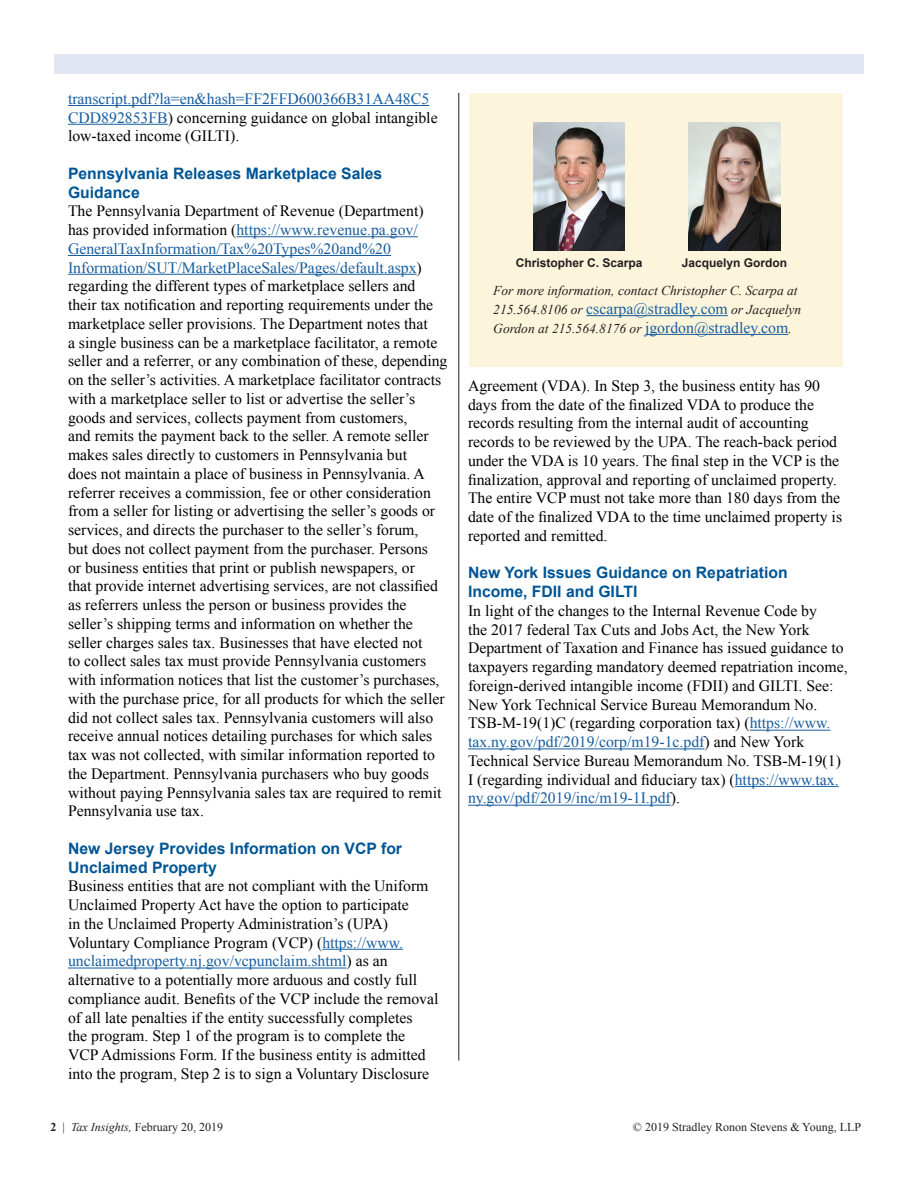
<style>
.page{position:relative;width:918px;height:1188px;background:#fff}
.page>*{position:absolute;margin:0;border:0;box-sizing:border-box;transform-origin:0 0}
.t1{font:15.75px/18.8px "Times New Roman";color:#000}
.t2{font:700 15.75px/18.8px "Arial";color:#005594}
.t3{font:italic 13.5px/18.8px "Times New Roman";color:#231f20}
.t4{font:12px "Times New Roman";color:#231f20}
.t5{font:700 12px "Arial";color:#231f20}
.s1{color:#175d9e}
.s2{font-style:normal;font-size:15.75px;color:#175d9e}
.s3{font-weight:700}
.s4{font-style:italic}
</style>
<div class="page">
<div style="left:54px;top:54px;width:810px;height:19px;background:#e0e6f2"></div>
<hr style="left:68px;top:105px;width:361px;height:1px;background:#175d9e">
<hr style="left:68px;top:124px;width:100px;height:1px;background:#175d9e">
<hr style="left:236px;top:236px;width:182px;height:1px;background:#175d9e">
<hr style="left:68px;top:255px;width:323px;height:1px;background:#175d9e">
<hr style="left:68px;top:274px;width:349px;height:1px;background:#175d9e">
<hr style="left:322px;top:949px;width:81px;height:1px;background:#175d9e">
<hr style="left:68px;top:968px;width:279px;height:1px;background:#175d9e">
<hr style="left:750px;top:730px;width:80px;height:1px;background:#175d9e">
<hr style="left:468px;top:749px;width:236px;height:1px;background:#175d9e">
<hr style="left:735px;top:786px;width:104px;height:1px;background:#175d9e">
<hr style="left:468px;top:805px;width:203px;height:1px;background:#175d9e">
<hr style="left:459px;top:93px;width:1px;height:968px;background:#231f20">
<div style="left:469px;top:93px;width:373px;height:274px;background:#fcf5db"></div>
<hr style="left:586px;top:315px;width:142px;height:1px;background:#175d9e">
<hr style="left:645px;top:334px;width:143px;height:1px;background:#175d9e">
<img style="left:534px;top:123px;width:91px;height:127px">
<img style="left:688px;top:123px;width:93px;height:127px">
<p class="t1" style="left:68px;top:89px;width:371px"><span class="s1">transcript.pdf?la=en&amp;hash=FF2FFD600366B31AA48C5<br>CDD892853FB</span>) concerning guidance on global intangible low-taxed income (GILTI).</p>
<p class="t2" style="left:68px;top:164px;width:316px">Pennsylvania Releases Marketplace Sales<br>Guidance</p>
<p class="t1" style="left:68px;top:201px;width:381px">The Pennsylvania Department of Revenue (Department) has provided information (<span class="s1">https://www.revenue.pa.gov/ GeneralTaxInformation/Tax%20Types%20and%20<br>Information/SUT/MarketPlaceSales/Pages/default.aspx</span>) regarding the different types of marketplace sellers and their tax notification and reporting requirements under the marketplace seller provisions. The Department notes that<br>a single business can be a marketplace facilitator, a remote seller and a referrer, or any combination of these, depending on the seller’s activities. A marketplace facilitator contracts with a marketplace seller to list or advertise the seller’s goods and services, collects payment from customers,<br>and remits the payment back to the seller. A remote seller makes sales directly to customers in Pennsylvania but<br>does not maintain a place of business in Pennsylvania. A referrer receives a commission, fee or other consideration from a seller for listing or advertising the seller’s goods or services, and directs the purchaser to the seller’s forum,<br>but does not collect payment from the purchaser. Persons<br>or business entities that print or publish newspapers, or<br>that provide internet advertising services, are not classified as referrers unless the person or business provides the seller’s shipping terms and information on whether the seller charges sales tax. Businesses that have elected not<br>to collect sales tax must provide Pennsylvania customers with information notices that list the customer’s purchases, with the purchase price, for all products for which the seller did not collect sales tax. Pennsylvania customers will also receive annual notices detailing purchases for which sales tax was not collected, with similar information reported to the Department. Pennsylvania purchasers who buy goods without paying Pennsylvania sales tax are required to remit Pennsylvania use tax.</p>
<p class="t2" style="left:68px;top:839px;width:336px">New Jersey Provides Information on VCP for<br>Unclaimed Property</p>
<p class="t1" style="left:68px;top:876px;width:372px">Business entities that are not compliant with the Uniform Unclaimed Property Act have the option to participate<br>in the Unclaimed Property Administration’s (UPA)<br>Voluntary Compliance Program (VCP) (<span class="s1">https://www. unclaimedproperty.nj.gov/vcpunclaim.shtml</span>) as an alternative to a potentially more arduous and costly full compliance audit. Benefits of the VCP include the removal of all late penalties if the entity successfully completes<br>the program. Step 1 of the program is to complete the VCP Admissions Form. If the business entity is admitted into the program, Step 2 is to sign a Voluntary Disclosure</p>
<p class="t5" style="left:516px;top:255px;width:128px">Christopher C. Scarpa</p>
<p class="t5" style="left:682px;top:254px;width:107px">Jacquelyn Gordon</p>
<p class="t3" style="left:493px;top:281px;width:310px">For more information, contact Christopher C. Scarpa at<br>215.564.8106 or <span class="s2">cscarpa@stradley.com</span> or Jacquelyn<br>Gordon at 215.564.8176 or <span class="s2">jgordon@stradley.com</span>.</p>
<p class="t1" style="left:468px;top:376px;width:376px">Agreement (VDA). In Step 3, the business entity has 90 days from the date of the finalized VDA to produce the records resulting from the internal audit of accounting records to be reviewed by the UPA. The reach-back period under the VDA is 10 years. The final step in the VCP is the finalization, approval and reporting of unclaimed property.<br>The entire VCP must not take more than 180 days from the date of the finalized VDA to the time unclaimed property is reported and remitted.</p>
<p class="t2" style="left:468px;top:564px;width:321px">New York Issues Guidance on Repatriation<br>Income, FDII and GILTI</p>
<p class="t1" style="left:468px;top:601px;width:381px">In light of the changes to the Internal Revenue Code by<br>the 2017 federal Tax Cuts and Jobs Act, the New York Department of Taxation and Finance has issued guidance to taxpayers regarding mandatory deemed repatriation income, foreign-derived intangible income (FDII) and GILTI. See:<br>New York Technical Service Bureau Memorandum No.<br>TSB-M-19(1)C (regarding corporation tax) (<span class="s1">https://www. tax.ny.gov/pdf/2019/corp/m19-1c.pdf</span>) and New York Technical Service Bureau Memorandum No. TSB-M-19(1)<br>I (regarding individual and fiduciary tax) (<span class="s1">https://www.tax. ny.gov/pdf/2019/inc/m19-1I.pdf</span>).</p>
<p class="t4" style="left:51px;top:1119px;width:174px"><span class="s3">2</span> | <span class="s4">Tax Insights,</span> February 20, 2019</p>
<p class="t4" style="left:633px;top:1119px;width:230px">© 2019 Stradley Ronon Stevens &amp; Young, LLP</p>
</div>
